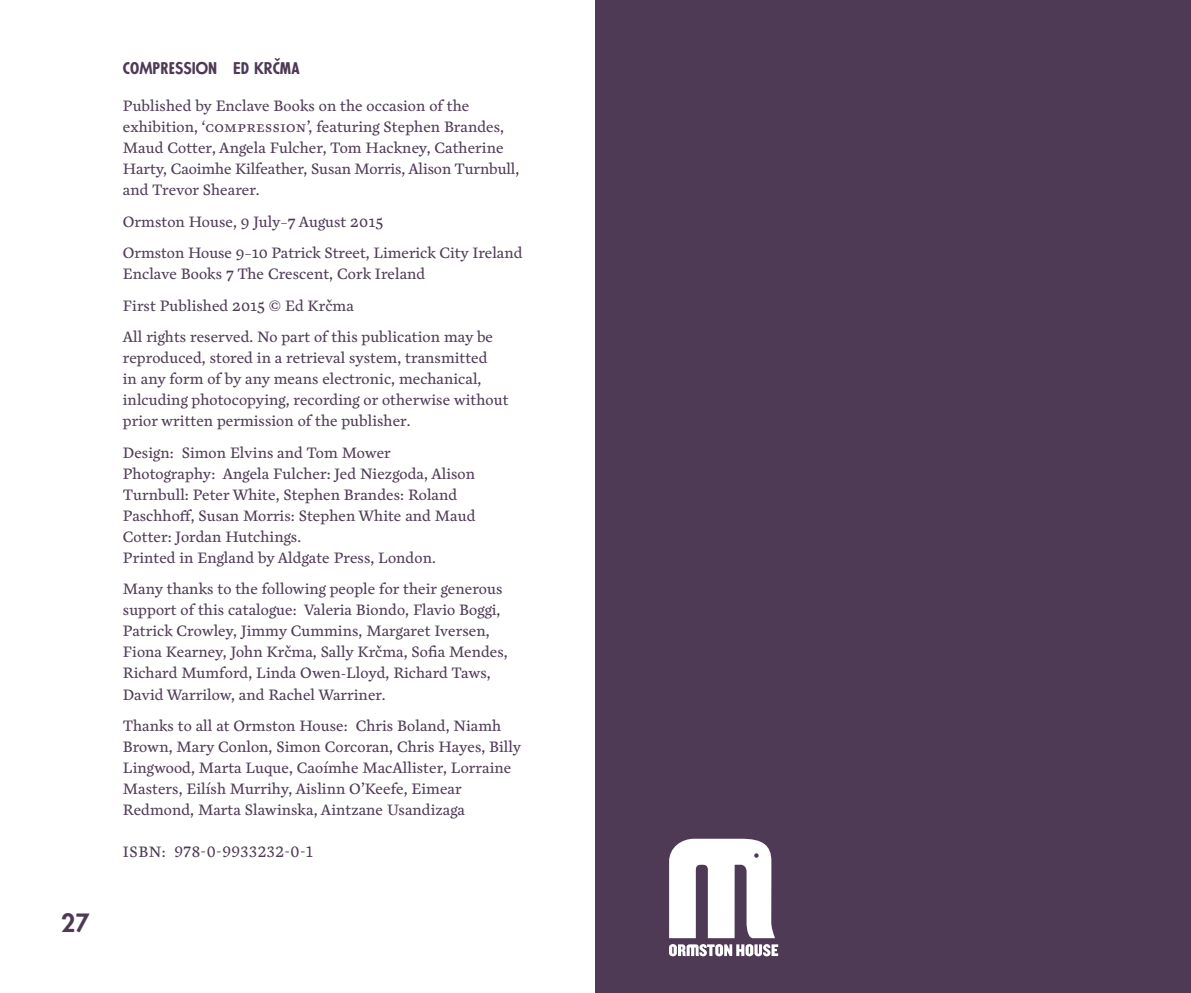
<style>
.page{position:relative;width:1191px;height:993px;background:#fff}
.page>*{position:absolute;margin:0;border:0;box-sizing:border-box;transform-origin:0 0}
.t1{font:700 24.5px "Futura Passata";color:#4f3a56}
.t2{font:15.75px/21px "Cardea OTCE";letter-spacing:.005em;color:#4f3a56}
.t3{font:15.75px "Cardea OTCE";letter-spacing:.035em;color:#4f3a56}
.t4{font:700 15.75px "Futura Passata";letter-spacing:.005em;color:#4f3a56}
</style>
<div class="page">
<div style="left:595px;top:0;width:596px;height:992px;background:#4f3a56"></div>
<svg style="left:669px;top:944px;width:109px;height:12px"></svg>
<svg style="left:669px;top:838px;width:106px;height:99px"></svg>
<h1 class="t1" style="left:61px;top:905px;width:30px">27</h1>
<p class="t4" style="left:123px;top:58px;width:178px">COMPRESSION ED KRČMA</p>
<p class="t2" style="left:123px;top:97px;width:398px">Published by Enclave Books on the occasion of the exhibition, ‘compression’, featuring Stephen Brandes, Maud Cotter, Angela Fulcher, Tom Hackney, Catherine Harty, Caoimhe Kilfeather, Susan Morris, Alison Turnbull, and Trevor Shearer.</p>
<p class="t2" style="left:123px;top:207px;width:401px;line-height:31.5px">Ormston House, 9 July–7 August 2015<br>Ormston House 9–10 Patrick Street, Limerick City Ireland</p>
<p class="t2" style="left:123px;top:259px;width:372px;line-height:31.5px">Enclave Books 7 The Crescent, Cork Ireland<br>First Published 2015 © Ed Krčma<br>All rights reserved. No part of this publication may be</p>
<p class="t2" style="left:123px;top:349px;width:387px">reproduced, stored in a retrieval system, transmitted<br>in any form of by any means electronic, mechanical, inlcuding photocopying, recording or otherwise without prior written permission of the publisher.</p>
<p class="t2" style="left:123px;top:443px;width:354px">Design: Simon Elvins and Tom Mower Photography: Angela Fulcher: Jed Niezgoda, Alison Turnbull: Peter White, Stephen Brandes: Roland Paschhoff, Susan Morris: Stephen White and Maud Cotter: Jordan Hutchings.<br>Printed in England by Aldgate Press, London.</p>
<p class="t2" style="left:123px;top:579px;width:386px">Many thanks to the following people for their generous support of this catalogue: Valeria Biondo, Flavio Boggi, Patrick Crowley, Jimmy Cummins, Margaret Iversen, Fiona Kearney, John Krčma, Sally Krčma, Sofia Mendes, Richard Mumford, Linda Owen-Lloyd, Richard Taws, David Warrilow, and Rachel Warriner.</p>
<p class="t2" style="left:123px;top:716px;width:400px">Thanks to all at Ormston House: Chris Boland, Niamh Brown, Mary Conlon, Simon Corcoran, Chris Hayes, Billy Lingwood, Marta Luque, Caoímhe MacAllister, Lorraine Masters, Eilísh Murrihy, Aislinn O’Keefe, Eimear Redmond, Marta Slawinska, Aintzane Usandizaga</p>
<p class="t3" style="left:123px;top:845px;width:191px">ISBN: 978-0-9933232-0-1</p>
</div>
